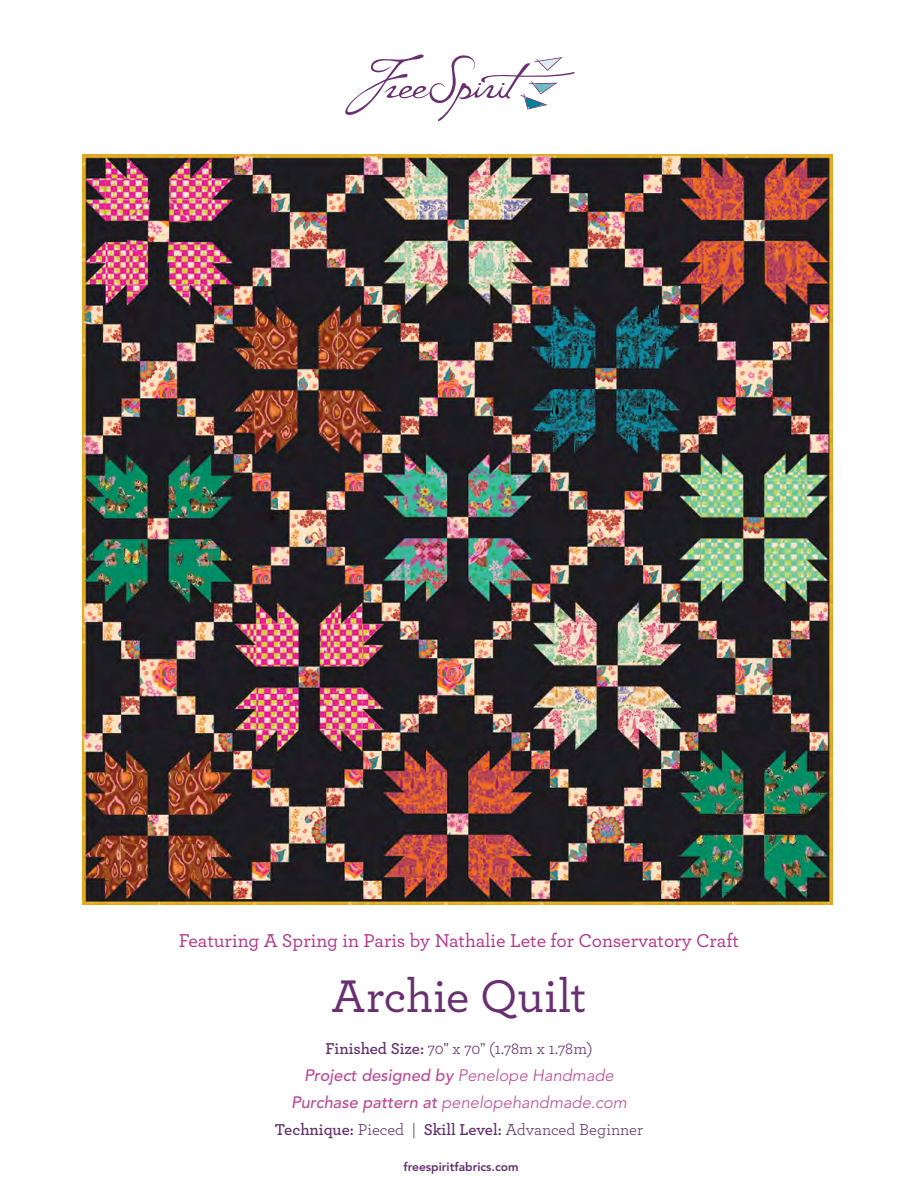
<style>
.page{position:relative;width:918px;height:1188px;background:#fff}
.page>*{position:absolute;margin:0;border:0;box-sizing:border-box;transform-origin:0 0}
.Pattern_Name{font:500 48px "Archer";color:#682f71}
.Featuring_Hot_pink_color{font:500 19.5px "Archer";color:#b5368a}
.CHART_headers{font:16.5px "Archer";color:#632f6c}
.Tech_Edited_by{font:italic 300 16.5px "Avenir LT Std";color:#bc4a95}
.Tech_Edited_by-2{font:italic 500 16.5px "Avenir LT Std";color:#bc4a95}
.t1{font:800 12px "Avenir LT Std";color:#632f6c}
.s1{font-weight:600}
.s2{font-weight:300}
.s3{font-weight:500}
</style>
<div class="page">
<svg style="left:345px;top:54px;width:230px;height:67px"></svg>
<img style="left:83px;top:154px;width:749px;height:750px">
<p class="Featuring_Hot_pink_color" style="left:179px;top:927px;width:562px">Featuring A Spring in Paris by Nathalie Lete for Conservatory Craft</p>
<p class="Pattern_Name" style="left:332px;top:962px;width:256px">Archie Quilt</p>
<p class="CHART_headers" style="left:326px;top:1037px;width:268px"><span class="s1">Finished Size:</span> 70" x 70" (1.78m x 1.78m)</p>
<p class="Tech_Edited_by-2" style="left:304px;top:1065px;width:311px">Project designed by <span class="s2">Penelope Handmade</span></p>
<p class="Tech_Edited_by" style="left:291px;top:1092px;width:337px"><span class="s3">Purchase pattern at</span> penelopehandmade.com</p>
<p class="CHART_headers" style="left:275px;top:1118px;width:370px"><span class="s1">Technique:</span> Pieced | <span class="s1">Skill Level:</span> Advanced Beginner</p>
<p class="t1" style="left:404px;top:1160px;width:117px">freespiritfabrics.com</p>
</div>
